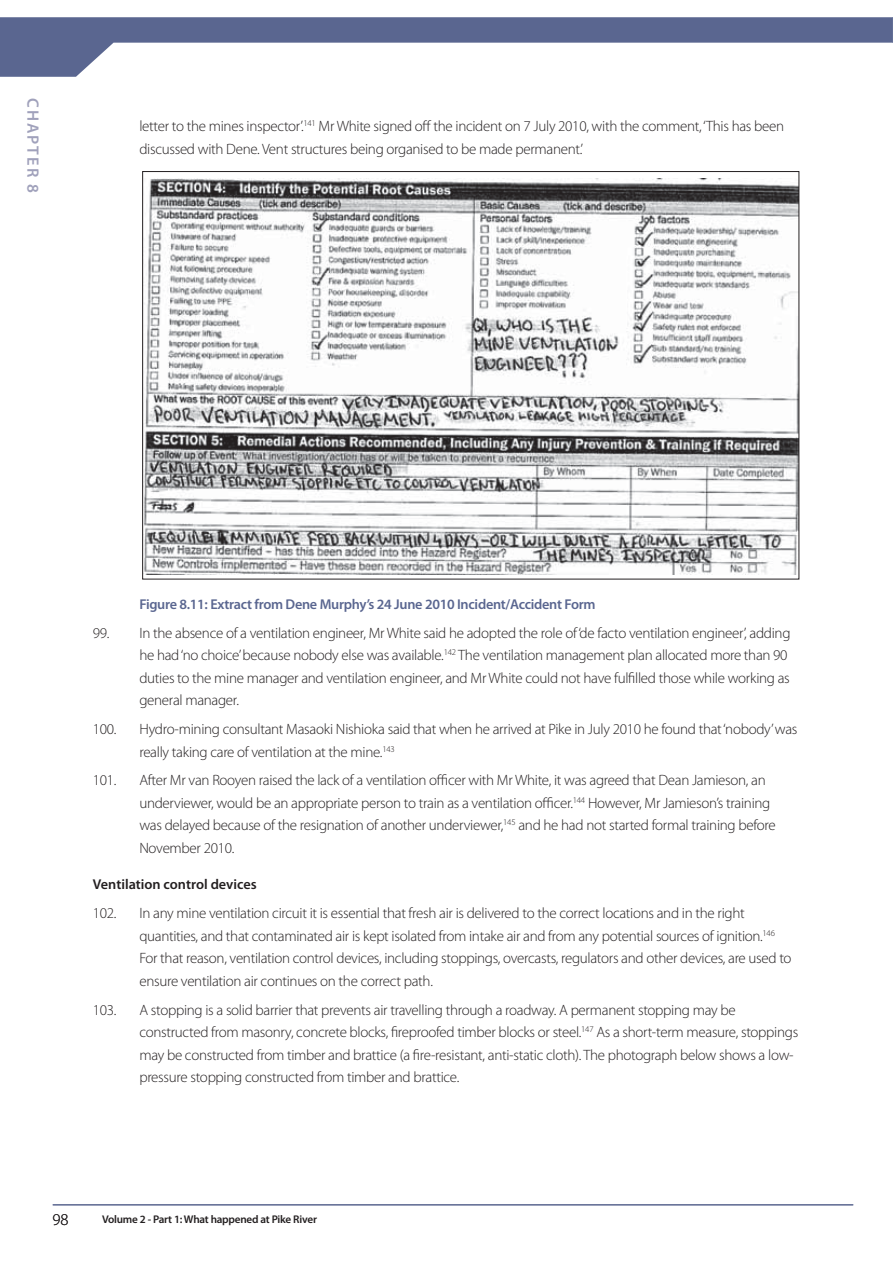
<style>
.page{position:relative;width:893px;height:1263px;background:#fff}
.page>*{position:absolute;margin:0;border:0;box-sizing:border-box;transform-origin:0 0}
.t1{font:600 16.5px "Myriad Pro";letter-spacing:.12em;color:#a0a1bb}
.t2{font:300 16.5px "Myriad Pro";color:#231f20}
.t3{font:300 15px/22.5px "Myriad Pro";letter-spacing:-.02em;color:#231f20}
.t4{font:600 14.25px "Myriad Pro";letter-spacing:-.02em;color:#5a6690}
.t5{font:600 14.25px "Myriad Pro";color:#231f20}
.t6{font:600 11.1px "Myriad Pro";letter-spacing:-.02em;color:#231f20}
</style>
<div class="page">
<hr style="left:53px;top:1204px;width:800px;height:2px;background:#5a6690">
<svg style="left:0;top:17px;width:893px;height:60px"></svg>
<img style="left:144px;top:178px;width:653px;height:397px">
<p class="t1" style="left:39px;top:98px;width:97px;rotate:90deg">CHAPTER 8</p>
<p class="t3" style="left:139px;top:116px;width:646px">letter to the mines inspector’.<sup>141</sup> Mr White signed off the incident on 7 July 2010, with the comment, ‘This has been discussed with Dene. Vent structures being organised to be made permanent.’</p>
<p class="t4" style="left:139px;top:599px;width:458px">Figure 8.11: Extract from Dene Murphy’s 24 June 2010 Incident/Accident Form</p>
<p class="t3" style="left:139px;top:622px;width:653px;text-indent:-46px">99. In the absence of a ventilation engineer, Mr White said he adopted the role of ‘de facto ventilation engineer’, adding he had ‘no choice’ because nobody else was available.<sup>142</sup> The ventilation management plan allocated more than 90 duties to the mine manager and ventilation engineer, and Mr White could not have fulfilled those while working as general manager.</p>
<p class="t3" style="left:93px;top:719px;width:25px">100.</p>
<p class="t3" style="left:139px;top:719px;width:659px">Hydro-mining consultant Masaoki Nishioka said that when he arrived at Pike in July 2010 he found that ‘nobody’ was really taking care of ventilation at the mine.<sup>143</sup></p>
<p class="t3" style="left:93px;top:770px;width:25px">101.</p>
<p class="t3" style="left:139px;top:770px;width:638px">After Mr van Rooyen raised the lack of a ventilation officer with Mr White, it was agreed that Dean Jamieson, an underviewer, would be an appropriate person to train as a ventilation officer.<sup>144</sup> However, Mr Jamieson’s training was delayed because of the resignation of another underviewer,<sup>145</sup> and he had not started formal training before November 2010.</p>
<p class="t5" style="left:93px;top:879px;width:165px">Ventilation control devices</p>
<p class="t3" style="left:93px;top:903px;width:25px">102.</p>
<p class="t3" style="left:139px;top:903px;width:654px">In any mine ventilation circuit it is essential that fresh air is delivered to the correct locations and in the right quantities, and that contaminated air is kept isolated from intake air and from any potential sources of ignition.<sup>146<br></sup>For that reason, ventilation control devices, including stoppings, overcasts, regulators and other devices, are used to ensure ventilation air continues on the correct path.</p>
<p class="t3" style="left:93px;top:999px;width:25px">103.</p>
<p class="t3" style="left:139px;top:999px;width:660px">A stopping is a solid barrier that prevents air travelling through a roadway. A permanent stopping may be constructed from masonry, concrete blocks, fireproofed timber blocks or steel.<sup>147</sup> As a short-term measure, stoppings may be constructed from timber and brattice (a fire-resistant, anti-static cloth). The photograph below shows a low&shy;pressure stopping constructed from timber and brattice.</p>
<p class="t2" style="left:52px;top:1213px;width:18px">98</p>
<p class="t6" style="left:102px;top:1215px;width:216px">Volume 2 - Part 1: What happened at Pike River</p>
</div>
